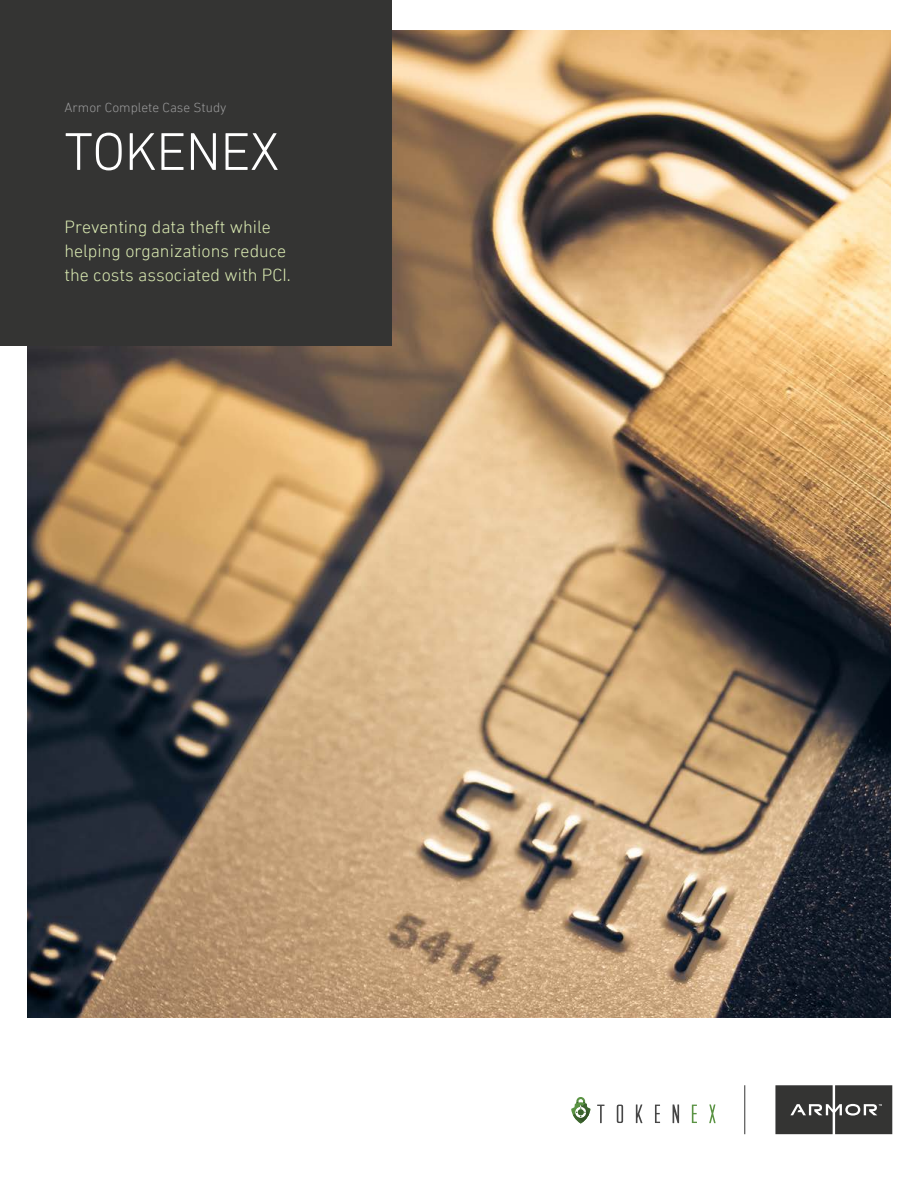
<style>
.page{position:relative;width:918px;height:1188px;background:#fff}
.page>*{position:absolute;margin:0;border:0;box-sizing:border-box;transform-origin:0 0}
.t1{font:300 54px "DIN Next LT Pro";letter-spacing:-.01em;color:#fff}
.t2{font:300 18px/24px "DIN Next LT Pro";color:#d9e9b1}
.t3{font:300 13.5px "DIN Next LT Pro";color:#9a9a9b}
</style>
<div class="page">
<svg style="left:571px;top:1097px;width:19px;height:27px"></svg>
<svg style="left:597px;top:1105px;width:8px;height:18px"></svg>
<svg style="left:617px;top:1105px;width:6px;height:18px"></svg>
<svg style="left:636px;top:1104px;width:6px;height:19px"></svg>
<svg style="left:655px;top:1105px;width:5px;height:18px"></svg>
<svg style="left:673px;top:1104px;width:6px;height:19px"></svg>
<svg style="left:692px;top:1105px;width:5px;height:18px"></svg>
<svg style="left:709px;top:1104px;width:7px;height:19px"></svg>
<svg style="left:775px;top:1085px;width:117px;height:49px;background:#474747"></svg>
<hr style="left:744px;top:1085px;width:1px;height:49px;background:#343433">
<img style="left:27px;top:30px;width:864px;height:987px">
<div style="left:0;top:0;width:392px;height:345px;background:#343433"></div>
<p class="t3" style="left:64px;top:99px;width:163px">Armor Complete Case Study</p>
<h1 class="t1" style="left:64px;top:121px;width:216px">TOKENEX</h1>
<p class="t2" style="left:64px;top:214px;width:228px">Preventing data theft while helping organizations reduce the costs associated with PCI.</p>
</div>
